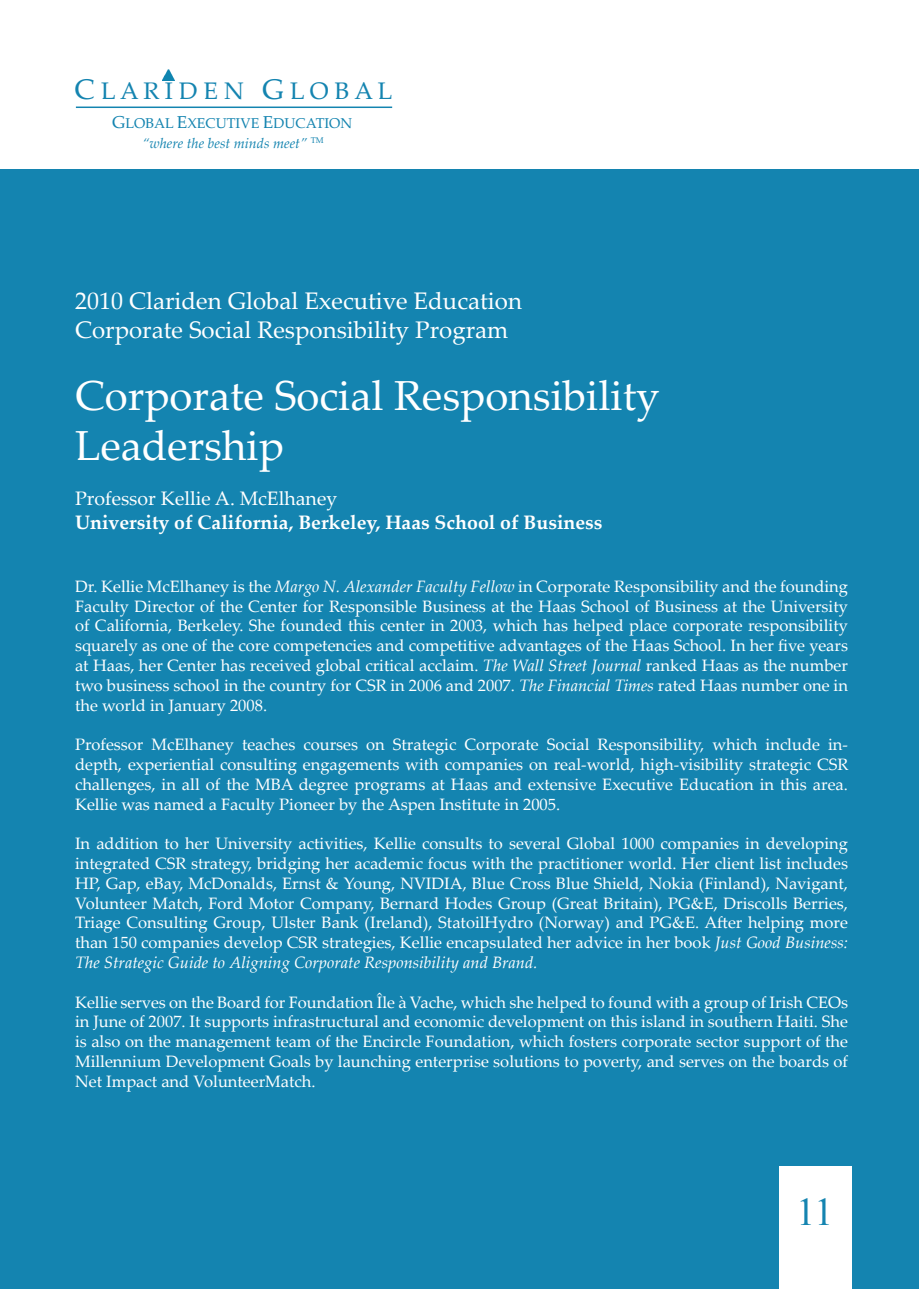
<style>
.page{position:relative;width:919px;height:1289px;background:#fff}
.page>*{position:absolute;margin:0;border:0;box-sizing:border-box;transform-origin:0 0}
.t1{font:42px "Palatino Linotype";color:#fff}
.t2{font:39px "Times New Roman";color:#1484b0}
.t3{font:24px "Palatino Linotype";color:#fff}
.t4{font:24px "Palatino Linotype";color:#1484b0}
.t5{font:700 19.5px "Palatino Linotype";color:#fff}
.t6{font:19.5px "Palatino Linotype";color:#fff}
.t7{font:16.5px/19.8px "Palatino Linotype";color:#fff;text-align:justify}
.t8{font:italic 14.25px "Palatino Linotype";color:#1484b0}
.t9{font:14.25px "Palatino Linotype";color:#1484b0}
.s1{font-size:28.5px}
.s2{font-size:17.25px}
.s3{font-style:italic}
</style>
<div class="page">
<div style="left:0;top:169px;width:918px;height:1119px;background:#1484b0"></div>
<div style="left:779px;top:1165px;width:72px;height:123px;background:#fff"></div>
<hr style="left:76px;top:106px;width:316px;height:2px;background:#1484b0">
<svg style="left:163px;top:69px;width:11px;height:11px"></svg>
<p class="t4" style="left:75px;top:74px;width:319px"><span class="s1">C</span> L A R I D E N <span class="s1">G</span> L O B A L</p>
<p class="t8" style="left:142px;top:133px;width:183px">“where the best minds meet” <sup>TM</sup></p>
<p class="t9" style="left:112px;top:113px;width:241px"><span class="s2">G</span>LOBAL <span class="s2">E</span>XECUTIVE <span class="s2">E</span>DUCATION</p>
<p class="t3" style="left:75px;top:284px;width:448px">2010 Clariden Global Executive Education</p>
<p class="t3" style="left:75px;top:312px;width:435px">Corporate Social Responsibility Program</p>
<p class="t1" style="left:75px;top:366px;width:586px">Corporate Social Responsibility</p>
<p class="t1" style="left:75px;top:416px;width:210px">Leadership</p>
<p class="t6" style="left:75px;top:485px;width:263px">Professor Kellie A. McElhaney</p>
<p class="t5" style="left:75px;top:508px;width:529px">University of California, Berkeley, Haas School of Business</p>
<p class="t7" style="left:75px;top:575px;width:774px">Dr. Kellie McElhaney is the <span class="s3">Margo N. Alexander Faculty Fellow</span> in Corporate Responsibility and the founding Faculty Director of the Center for Responsible Business at the Haas School of Business at the University of California, Berkeley. She founded this center in 2003, which has helped place corporate responsibility squarely as one of the core competencies and competitive advantages of the Haas School. In her five years at Haas, her Center has received global critical acclaim. <span class="s3">The Wall Street Journal</span> ranked Haas as the number two business school in the country for CSR in 2006 and 2007. <span class="s3">The Financial Times</span> rated Haas number one in the world in January 2008.</p>
<p class="t7" style="left:75px;top:734px;width:774px">Professor McElhaney teaches courses on Strategic Corporate Social Responsibility, which include in&shy;depth, experiential consulting engagements with companies on real-world, high-visibility strategic CSR challenges, in all of the MBA degree programs at Haas and extensive Executive Education in this area.<br>Kellie was named a Faculty Pioneer by the Aspen Institute in 2005.</p>
<p class="t7" style="left:75px;top:833px;width:774px">In addition to her University activities, Kellie consults to several Global 1000 companies in developing integrated CSR strategy, bridging her academic focus with the practitioner world. Her client list includes HP, Gap, eBay, McDonalds, Ernst &amp; Young, NVIDIA, Blue Cross Blue Shield, Nokia (Finland), Navigant, Volunteer Match, Ford Motor Company, Bernard Hodes Group (Great Britain), PG&amp;E, Driscolls Berries, Triage Consulting Group, Ulster Bank (Ireland), StatoilHydro (Norway) and PG&amp;E. After helping more than 150 companies develop CSR strategies, Kellie encapsulated her advice in her book <span class="s3">Just Good Business:<br>The Strategic Guide to Aligning Corporate Responsibility and Brand.</span></p>
<p class="t7" style="left:75px;top:991px;width:774px">Kellie serves on the Board for Foundation Île à Vache, which she helped to found with a group of Irish CEOs in June of 2007. It supports infrastructural and economic development on this island in southern Haiti. She is also on the management team of the Encircle Foundation, which fosters corporate sector support of the Millennium Development Goals by launching enterprise solutions to poverty, and serves on the boards of Net Impact and VolunteerMatch.</p>
<p class="t2" style="left:796px;top:1185px;width:39px">11</p>
</div>
